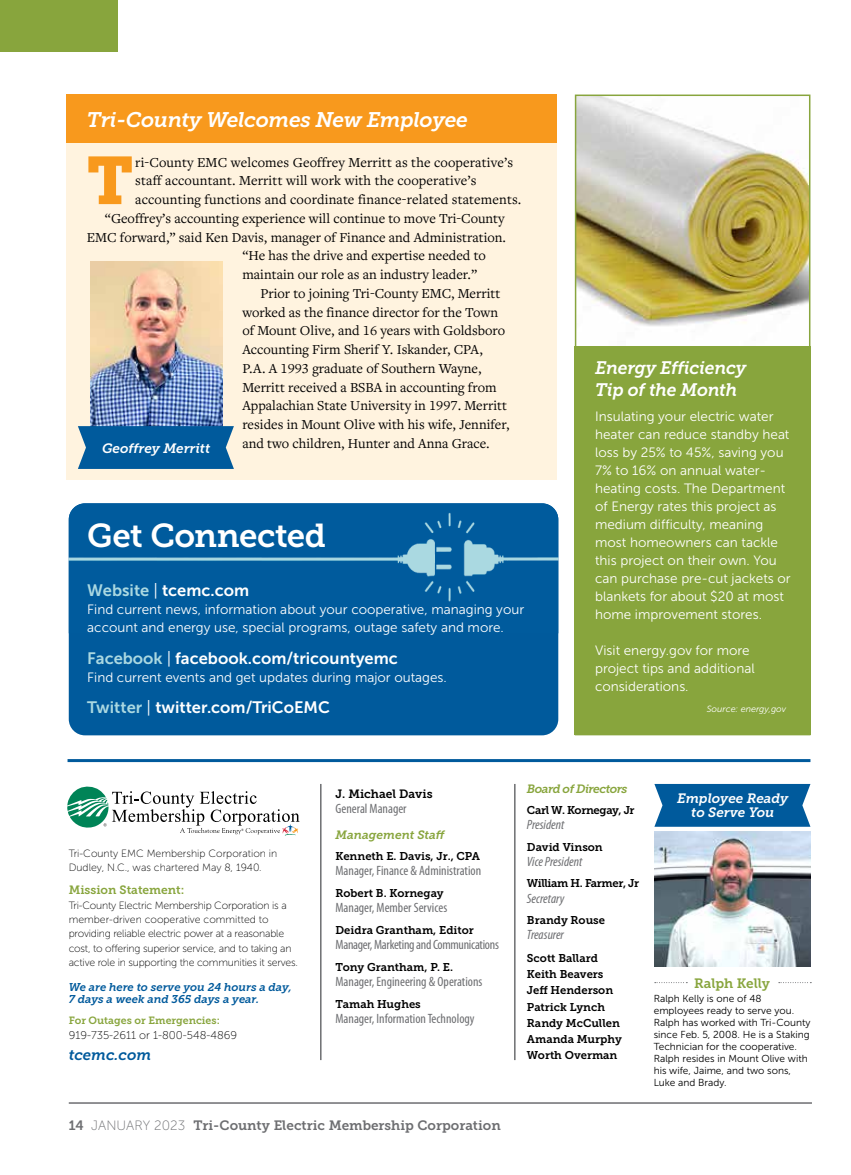
<style>
.page{position:relative;width:851px;height:1175px;background:#fff}
.page>*{position:absolute;margin:0;border:0;box-sizing:border-box;transform-origin:0 0}
.t1{font:66.75px "Museo Slab 900";color:#f8991d}
.t2{font:33px "Museo Slab 700";letter-spacing:-.015em;color:#fff}
.t3{font:italic 21px "Museo Slab 700";letter-spacing:-.015em;color:#fff}
.t4{font:italic 18px/22.5px "Museo Slab 700";letter-spacing:-.01em;color:#fff}
.t5{font:16.5px "Museo Sans 700";color:#fff}
.t6{font:italic 15px "Museo Slab 700";color:#005a9c}
.t7{font:14.25px "Freight Text Pro";color:#000}
.t8{font:13.5px/18px "Museo Sans 300";color:#fff}
.t9{font:condensed 13.5px "Myriad Pro";color:#6d6e71}
.t10{font:13.5px "Museo Slab 700";color:#6d6e71}
.t11{font:italic condensed 13.5px "Myriad Pro";color:#6d6e71}
.t12{font:italic 13.5px/13.5px "Museo Slab 700";color:#fff;text-align:center}
.t13{font:condensed 13.5px "Myriad Pro";letter-spacing:-.02em;color:#6d6e71}
.t14{font:13.5px "Museo Slab 700";letter-spacing:-.005em;color:#88a53d}
.t15{font:12px "Museo Slab 700";color:#88a53d}
.t16{font:italic 12px "Museo Slab 700";letter-spacing:-.04em;color:#88a53d}
.t17{font:italic 12px "Museo Slab 700";color:#88a53d}
.t18{font:12px "Museo Slab 700";color:#000}
.t19{font:11.25px/16px "Museo Slab 700";color:#000}
.t20{font:italic 11.25px/12.8px "Museo Slab 700";color:#005a9c}
.t21{font:11.25px "Museo Slab 700";letter-spacing:-.03em;color:#000}
.t22{font:11.25px "Museo Sans 100";color:#000}
.t23{font:10.5px/14.2px "Museo Sans 100";letter-spacing:-.02em;color:#000}
.t24{font:10.5px/14.2px "Museo Sans 100";color:#000}
.t25{font:10.5px "Museo Slab 700";color:#88a53d}
.t26{font:10.2px/12px "Museo Sans 300";color:#000}
.t27{font:italic 9px "Museo Sans 300";color:#fff}
.s1{color:#aad8e1}
.s2{font-family:"Museo Sans 300"}
.s3{font-family:"Museo Sans 100"}
</style>
<div class="page">
<div style="left:0;top:0;width:118px;height:52px;background:#88a53d"></div>
<hr style="left:69px;top:1102px;width:742px;height:1px;background:#6d6e71">
<img style="left:577px;top:97px;width:230px;height:229px">
<hr style="left:320px;top:784px;width:1px;height:276px;background:#6d6e71">
<img style="left:654px;top:831px;width:156px;height:135px">
<hr style="left:514px;top:784px;width:1px;height:276px;background:#6d6e71">
<div style="left:654px;top:784px;width:156px;height:42px;background:#005a9c"></div>
<svg style="left:778px;top:982px;width:33px;height:1px"></svg>
<svg style="left:654px;top:982px;width:33px;height:1px"></svg>
<svg style="left:67px;top:786px;width:232px;height:49px"></svg>
<hr style="left:68px;top:759px;width:742px;height:3px;background:#005a9c">
<div style="left:67px;top:143px;width:489px;height:336px;background:#fff3df"></div>
<div style="left:67px;top:94px;width:489px;height:49px;background:#f8991d"></div>
<img style="left:90px;top:261px;width:132px;height:165px">
<div style="left:574px;top:346px;width:237px;height:389px;background:#88a53d"></div>
<div style="left:69px;top:503px;width:489px;height:232px;background:#005a9c;border-radius:16px"></div>
<img style="left:69px;top:503px;width:489px;height:99px">
<svg style="left:78px;top:426px;width:156px;height:43px;background:#0d629f"></svg>
<h3 class="t3" style="left:87px;top:108px;width:382px">Tri-County Welcomes New Employee</h3>
<h1 class="t1" style="left:87px;top:142px;width:48px">T</h1>
<p class="t7" style="left:135px;top:153px;width:379px">ri-County EMC welcomes Geoffrey Merritt as the cooperative’s</p>
<p class="t7" style="left:135px;top:171px;width:343px">staff accountant. Merritt will work with the cooperative’s</p>
<p class="t7" style="left:135px;top:190px;width:387px">accounting functions and coordinate finance-related statements.</p>
<p class="t7" style="left:105px;top:209px;width:401px">“Geoffrey’s accounting experience will continue to move Tri-County</p>
<p class="t7" style="left:87px;top:228px;width:421px">EMC forward,” said Ken Davis, manager of Finance and Administration.</p>
<p class="t7" style="left:242px;top:246px;width:245px">“He has the drive and expertise needed to</p>
<p class="t7" style="left:242px;top:265px;width:236px">maintain our role as an industry leader.”</p>
<p class="t7" style="left:260px;top:284px;width:241px">Prior to joining Tri-County EMC, Merritt</p>
<p class="t7" style="left:242px;top:303px;width:257px">worked as the finance director for the Town</p>
<p class="t7" style="left:242px;top:321px;width:264px">of Mount Olive, and 16 years with Goldsboro</p>
<p class="t7" style="left:242px;top:340px;width:242px">Accounting Firm Sherif Y. Iskander, CPA,</p>
<p class="t7" style="left:242px;top:359px;width:241px">P.A. A 1993 graduate of Southern Wayne,</p>
<p class="t7" style="left:242px;top:378px;width:256px">Merritt received a BSBA in accounting from</p>
<p class="t7" style="left:242px;top:396px;width:266px">Appalachian State University in 1997. Merritt</p>
<p class="t7" style="left:242px;top:415px;width:269px">resides in Mount Olive with his wife, Jennifer,</p>
<p class="t7" style="left:242px;top:434px;width:249px">and two children, Hunter and Anna Grace.</p>
<p class="t12" style="left:102px;top:441px;width:109px">Geoffrey Merritt</p>
<h2 class="t2" style="left:87px;top:516px;width:240px">Get Connected</h2>
<p class="t5" style="left:87px;top:581px;width:163px"><span class="s1">Website</span> <span class="s2">|</span> tcemc.com</p>
<p class="t8" style="left:87px;top:600px;width:438px">Find current news, information about your cooperative, managing your account and energy use, special programs, outage safety and more.</p>
<p class="t5" style="left:87px;top:648px;width:312px"><span class="s1">Facebook</span> <span class="s2">|</span> facebook.com/tricountyemc</p>
<p class="t8" style="left:87px;top:668px;width:361px">Find current events and get updates during major outages.</p>
<p class="t5" style="left:87px;top:698px;width:244px"><span class="s1">Twitter</span> <span class="s2">|</span> twitter.com/TriCoEMC</p>
<p class="t4" style="left:595px;top:356px;width:153px">Energy Efficiency<br>Tip of the Month</p>
<p class="t8" style="left:595px;top:407px;width:197px">Insulating your electric water heater can reduce standby heat loss by 25% to 45%, saving you<br>7% to 16% on annual water&shy;heating costs. The Department of Energy rates this project as medium difficulty, meaning most homeowners can tackle this project on their own. You can purchase pre-cut jackets or blankets for about $20 at most home improvement stores.</p>
<p class="t8" style="left:595px;top:641px;width:161px">Visit energy.gov for more project tips and additional considerations.</p>
<p class="t27" style="left:706px;top:704px;width:81px">Source: energy,gov</p>
<p class="t24" style="left:69px;top:846px;width:210px">Tri-County EMC Membership Corporation in<br>Dudley, N.C., was chartered May 8, 1940.</p>
<p class="t15" style="left:69px;top:883px;width:117px">Mission Statement:</p>
<p class="t23" style="left:69px;top:898px;width:231px">Tri-County Electric Membership Corporation is a member-driven cooperative committed to providing reliable electric power at a reasonable cost, to offering superior service, and to taking an active role in supporting the communities it serves.</p>
<p class="t20" style="left:69px;top:980px;width:225px">We are here to serve you 24 hours a day,<br>7 days a week and 365 days a year.</p>
<p class="t25" style="left:69px;top:1014px;width:152px">For Outages or Emergencies:</p>
<p class="t22" style="left:69px;top:1029px;width:170px">919-735-2611 or 1-800-548-4869</p>
<p class="t6" style="left:69px;top:1046px;width:84px">tcemc.com</p>
<p class="t18" style="left:335px;top:787px;width:99px">J. Michael Davis</p>
<p class="t9" style="left:335px;top:800px;width:73px">General Manager</p>
<p class="t17" style="left:335px;top:828px;width:111px">Management Staff</p>
<p class="t19" style="left:335px;top:848px;width:146px">Kenneth E. Davis, Jr., CPA</p>
<p class="t9" style="left:335px;top:862px;width:147px">Manager, Finance &amp; Administration</p>
<p class="t19" style="left:335px;top:885px;width:110px">Robert B. Kornegay</p>
<p class="t9" style="left:335px;top:899px;width:113px">Manager, Member Services</p>
<p class="t19" style="left:335px;top:922px;width:140px">Deidra Grantham, Editor</p>
<p class="t13" style="left:335px;top:936px;width:165px">Manager, Marketing and Communications</p>
<p class="t19" style="left:335px;top:959px;width:119px">Tony Grantham, P. E.</p>
<p class="t9" style="left:335px;top:973px;width:148px">Manager, Engineering &amp; Operations</p>
<p class="t19" style="left:335px;top:995px;width:87px">Tamah Hughes</p>
<p class="t9" style="left:335px;top:1009px;width:140px">Manager, Information Technology</p>
<p class="t10" style="left:69px;top:1118px;width:433px">14 <span class="s3">JANUARY 2023</span> Tri-County Electric Membership Corporation</p>
<p class="t16" style="left:527px;top:782px;width:102px">Board of Directors</p>
<p class="t21" style="left:527px;top:803px;width:109px">Carl W. Kornegay, Jr</p>
<p class="t11" style="left:527px;top:816px;width:39px">President</p>
<p class="t19" style="left:527px;top:839px;width:77px">David Vinson</p>
<p class="t11" style="left:527px;top:853px;width:57px">Vice President</p>
<p class="t21" style="left:527px;top:877px;width:114px">William H. Farmer, Jr</p>
<p class="t11" style="left:527px;top:890px;width:39px">Secretary</p>
<p class="t19" style="left:527px;top:912px;width:80px">Brandy Rouse</p>
<p class="t11" style="left:527px;top:926px;width:39px">Treasurer</p>
<p class="t19" style="left:527px;top:950px;width:96px">Scott Ballard<br>Keith Beavers<br>Jeff Henderson<br>Patrick Lynch<br>Randy McCullen<br>Amanda Murphy<br>Worth Overman</p>
<p class="t12" style="left:677px;top:791px;width:113px">Employee Ready to Serve You</p>
<p class="t14" style="left:694px;top:975px;width:77px">Ralph Kelly</p>
<p class="t26" style="left:653px;top:993px;width:158px">Ralph Kelly is one of 48 employees ready to serve you.<br>Ralph has worked with Tri-County since Feb. 5, 2008. He is a Staking<br>Technician for the cooperative.<br>Ralph resides in Mount Olive with his wife, Jaime, and two sons,<br>Luke and Brady.</p>
</div>
